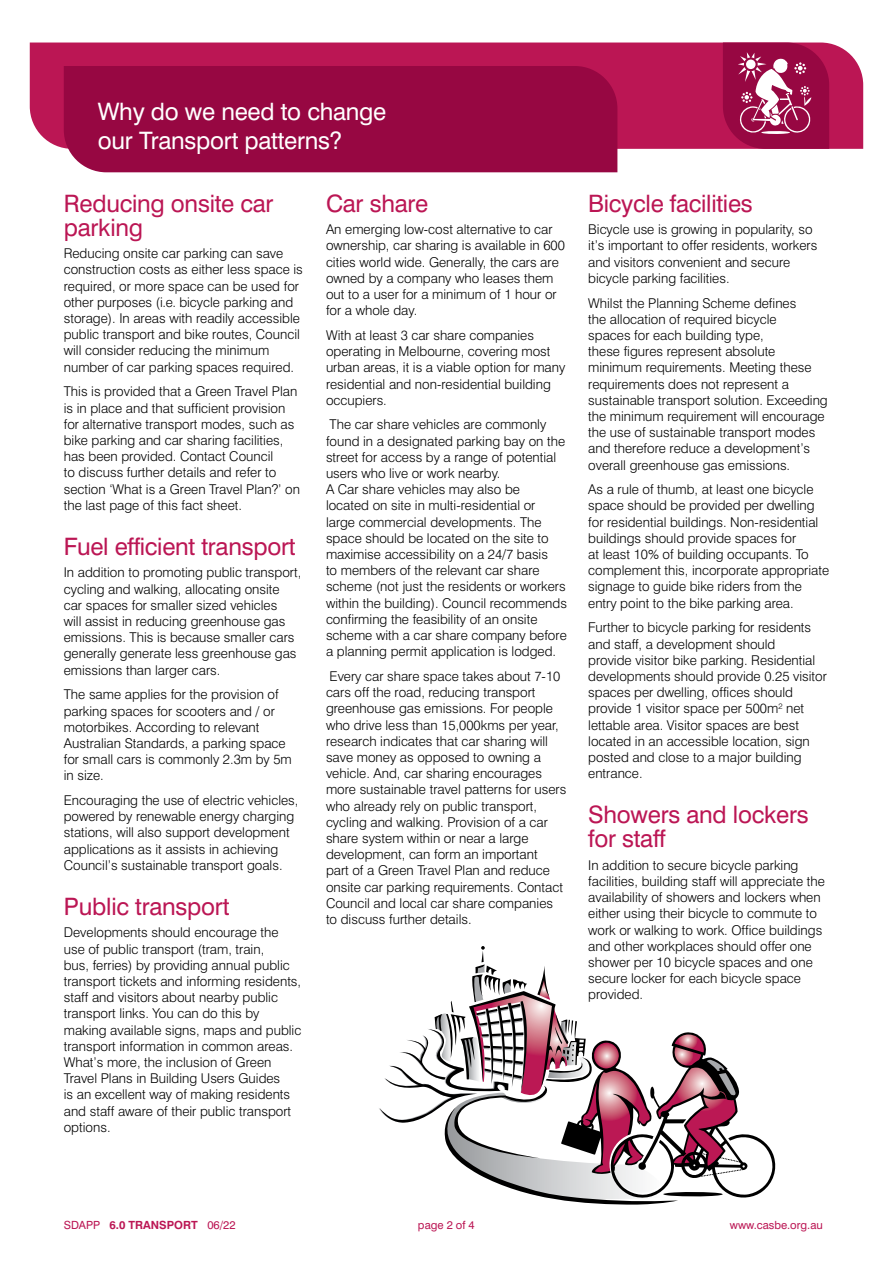
<style>
.page{position:relative;width:893px;height:1263px;background:#fff}
.page>*{position:absolute;margin:0;border:0;box-sizing:border-box;transform-origin:0 0}
.sub_heading{font:24px/24px "Swiss 721 Roman";letter-spacing:-.01em;color:#bb1654}
.t1{font:24px/28.8px "Swiss 721 Roman";letter-spacing:-.01em;color:#fff}
.body_text{font:300 13.5px/16.2px "Swiss 721";color:#000}
.t2{font:11.25px "Swiss 721 Roman";color:#bb1654}
.t3{font:700 11.25px "Swiss 721";color:#bb1654}
.s1{font-family:"Swiss 721 Roman";font-weight:400}
</style>
<div class="page">
<div style="left:30px;top:43px;width:833px;height:106px;background:#bb1654"></div>
<div style="left:64px;top:66px;width:553px;height:106px;background:#970742"></div>
<svg style="left:723px;top:43px;width:106px;height:106px"></svg>
<div style="left:746px;top:60px;width:10px;height:9px;background:#fff;border-radius:50%"></div>
<svg style="left:379px;top:946px;width:397px;height:259px"></svg>
<p class="t1" style="left:98px;top:97px;width:290px">Why do we need to change our Transport patterns?</p>
<p class="sub_heading" style="left:64px;top:191px;width:211px">Reducing onsite car parking</p>
<p class="body_text" style="left:64px;top:245px;width:241px">Reducing onsite car parking can save construction costs as either less space is required, or more space can be used for other purposes (i.e. bicycle parking and storage). In areas with readily accessible public transport and bike routes, Council will consider reducing the minimum number of car parking spaces required.</p>
<p class="body_text" style="left:64px;top:383px;width:238px">This is provided that a Green Travel Plan is in place and that sufficient provision for alternative transport modes, such as bike parking and car sharing facilities, has been provided. Contact Council<br>to discuss further details and refer to section ‘What is a Green Travel Plan?’ on the last page of this fact sheet.</p>
<p class="sub_heading" style="left:64px;top:534px;width:233px">Fuel efficient transport</p>
<p class="body_text" style="left:64px;top:564px;width:239px">In addition to promoting public transport, cycling and walking, allocating onsite car spaces for smaller sized vehicles<br>will assist in reducing greenhouse gas emissions. This is because smaller cars generally generate less greenhouse gas emissions than larger cars.</p>
<p class="body_text" style="left:64px;top:686px;width:230px">The same applies for the provision of parking spaces for scooters and / or motorbikes. According to relevant<br>Australian Standards, a parking space for small cars is commonly 2.3m by 5m in size.</p>
<p class="body_text" style="left:64px;top:792px;width:236px">Encouraging the use of electric vehicles, powered by renewable energy charging stations, will also support development applications as it assists in achieving Council’s sustainable transport goals.</p>
<p class="sub_heading" style="left:64px;top:894px;width:167px">Public transport</p>
<p class="body_text" style="left:64px;top:924px;width:239px">Developments should encourage the use of public transport (tram, train,<br>bus, ferries) by providing annual public transport tickets and informing residents, staff and visitors about nearby public transport links. You can do this by making available signs, maps and public transport information in common areas.<br>What’s more, the inclusion of Green Travel Plans in Building Users Guides<br>is an excellent way of making residents and staff aware of their public transport options.</p>
<p class="sub_heading" style="left:326px;top:191px;width:104px">Car share</p>
<p class="body_text" style="left:326px;top:221px;width:240px">An emerging low-cost alternative to car ownership, car sharing is available in 600 cities world wide. Generally, the cars are owned by a company who leases them out to a user for a minimum of 1 hour or for a whole day.</p>
<p class="body_text" style="left:326px;top:327px;width:241px">With at least 3 car share companies operating in Melbourne, covering most urban areas, it is a viable option for many residential and non-residential building occupiers.</p>
<p class="body_text" style="left:326px;top:416px;width:242px">The car share vehicles are commonly found in a designated parking bay on the street for access by a range of potential users who live or work nearby.<br>A Car share vehicles may also be<br>located on site in multi-residential or large commercial developments. The space should be located on the site to maximise accessibility on a 24/7 basis<br>to members of the relevant car share scheme (not just the residents or workers within the building). Council recommends confirming the feasibility of an onsite scheme with a car share company before a planning permit application is lodged.</p>
<p class="body_text" style="left:326px;top:668px;width:242px">Every car share space takes about 7-10 cars off the road, reducing transport greenhouse gas emissions. For people who drive less than 15,000kms per year, research indicates that car sharing will save money as opposed to owning a vehicle. And, car sharing encourages more sustainable travel patterns for users who already rely on public transport, cycling and walking. Provision of a car share system within or near a large development, can form an important<br>part of a Green Travel Plan and reduce onsite car parking requirements. Contact Council and local car share companies to discuss further details.</p>
<p class="sub_heading" style="left:588px;top:191px;width:166px">Bicycle facilities</p>
<p class="body_text" style="left:588px;top:221px;width:231px">Bicycle use is growing in popularity, so it’s important to offer residents, workers and visitors convenient and secure bicycle parking facilities.</p>
<p class="body_text" style="left:588px;top:294px;width:241px">Whilst the Planning Scheme defines<br>the allocation of required bicycle<br>spaces for each building type,<br>these figures represent absolute minimum requirements. Meeting these requirements does not represent a sustainable transport solution. Exceeding the minimum requirement will encourage the use of sustainable transport modes and therefore reduce a development’s overall greenhouse gas emissions.</p>
<p class="body_text" style="left:588px;top:481px;width:242px">As a rule of thumb, at least one bicycle space should be provided per dwelling for residential buildings. Non-residential buildings should provide spaces for<br>at least 10% of building occupants. To complement this, incorporate appropriate signage to guide bike riders from the entry point to the bike parking area.</p>
<p class="body_text" style="left:588px;top:619px;width:240px">Further to bicycle parking for residents and staff, a development should<br>provide visitor bike parking. Residential developments should provide 0.25 visitor spaces per dwelling, offices should provide 1 visitor space per 500m<sup>2</sup> net lettable area. Visitor spaces are best located in an accessible location, sign posted and close to a major building entrance.</p>
<p class="sub_heading" style="left:588px;top:803px;width:222px">Showers and lockers for staff</p>
<p class="body_text" style="left:588px;top:857px;width:238px">In addition to secure bicycle parking facilities, building staff will appreciate the availability of showers and lockers when either using their bicycle to commute to work or walking to work. Office buildings and other workplaces should offer one shower per 10 bicycle spaces and one secure locker for each bicycle space provided.</p>
<p class="t3" style="left:64px;top:1218px;width:173px"><span class="s1">SDAPP</span> 6.0 TRANSPORT <span class="s1">06/22</span></p>
<p class="t2" style="left:418px;top:1218px;width:58px">page 2 of 4</p>
<p class="t2" style="left:730px;top:1218px;width:94px">www.casbe.org.au</p>
</div>
